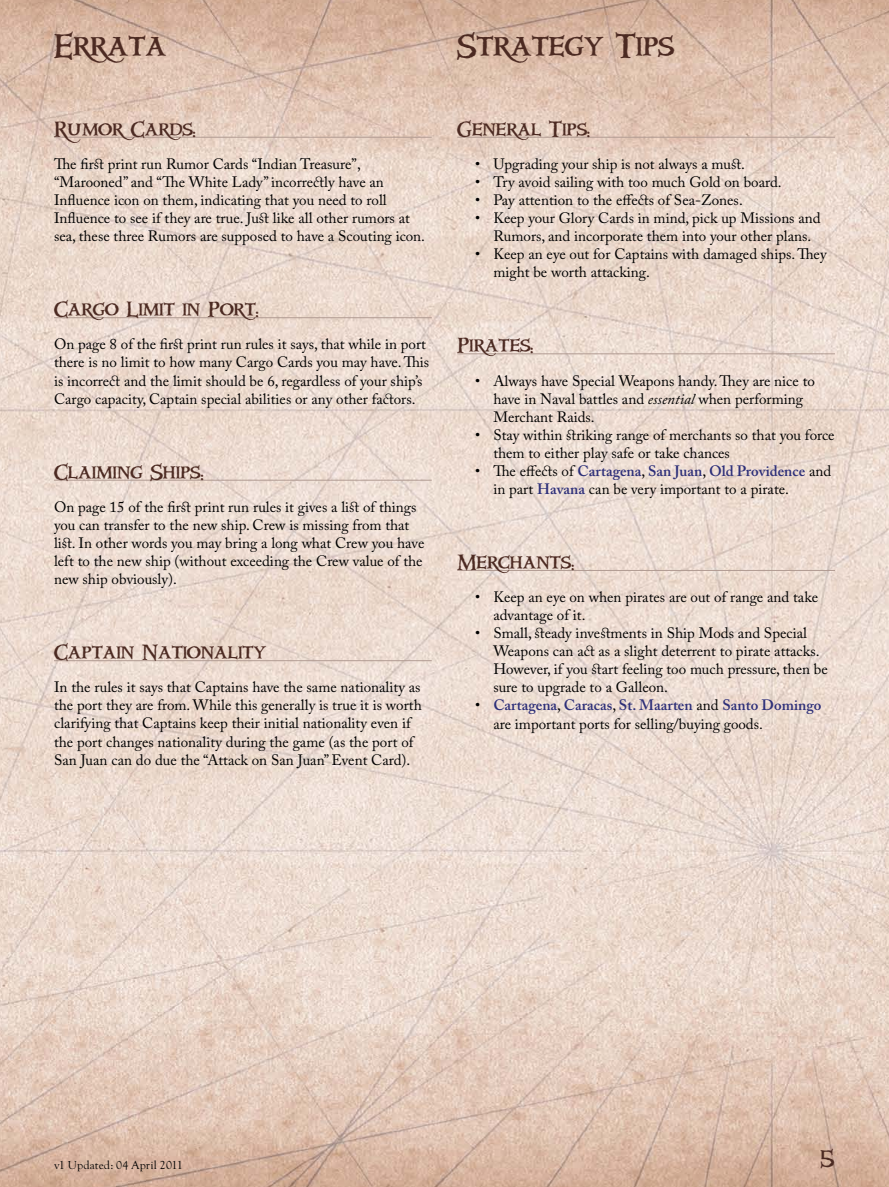
<style>
.page{position:relative;width:889px;height:1187px;background:#fff}
.page>*{position:absolute;margin:0;border:0;box-sizing:border-box;transform-origin:0 0}
.t1{font:30px "Windlass";color:#4c2a22}
.t2{font:21px "Windlass";color:#4c2a22}
.t3{font:19.5px "Windlass";color:#4c2a22}
.t4{font:15px/18px "Adobe Caslon Pro";color:#000}
.t5{font:12px "Goudy Old Sty T";letter-spacing:.015em;color:#000}
.s1{font-style:italic}
.s2{font-weight:600;color:#2d2f79}
</style>
<div class="page">
<img style="left:0;top:0;width:889px;height:1186px">
<hr style="left:54px;top:137px;width:378px;height:1px;background:#b19b92">
<hr style="left:54px;top:317px;width:378px;height:1px;background:#b19b92">
<hr style="left:54px;top:480px;width:378px;height:1px;background:#b19b92">
<hr style="left:54px;top:660px;width:378px;height:1px;background:#b19b92">
<hr style="left:457px;top:137px;width:378px;height:1px;background:#b19b92">
<hr style="left:457px;top:353px;width:378px;height:1px;background:#b19b92">
<hr style="left:457px;top:570px;width:378px;height:1px;background:#b19b92">
<h1 class="t1" style="left:54px;top:25px;width:114px">Errata</h1>
<h3 class="t3" style="left:54px;top:115px;width:144px">RumorCards:</h3>
<p class="t4" style="left:54px;top:155px;width:372px">The first print run Rumor Cards “Indian Treasure”, “Marooned” and “The White Lady” incorrectly have an Influence icon on them, indicating that you need to roll Influence to see if they are true. Just like all other rumors at sea, these three Rumors are supposed to have a Scouting icon.</p>
<h3 class="t3" style="left:54px;top:296px;width:206px">Cargo Limit in Port:</h3>
<p class="t4" style="left:54px;top:335px;width:377px">On page 8 of the first print run rules it says, that while in port there is no limit to how many Cargo Cards you may have. This is incorrect and the limit should be 6, regardless of your ship’s Cargo capacity, Captain special abilities or any other factors.</p>
<h3 class="t3" style="left:54px;top:458px;width:151px">Claiming Ships:</h3>
<p class="t4" style="left:54px;top:497px;width:372px">On page 15 of the first print run rules it gives a list of things you can transfer to the new ship. Crew is missing from that list. In other words you may bring a long what Crew you have left to the new ship (without exceeding the Crew value of the new ship obviously).</p>
<h3 class="t3" style="left:54px;top:639px;width:214px">Captain Nationality</h3>
<p class="t4" style="left:54px;top:678px;width:369px">In the rules it says that Captains have the same nationality as the port they are from. While this generally is true it is worth clarifying that Captains keep their initial nationality even if the port changes nationality during the game (as the port of San Juan can do due the “Attack on San Juan” Event Card).</p>
<h1 class="t1" style="left:457px;top:25px;width:218px">Strategy Tips</h1>
<h3 class="t3" style="left:457px;top:115px;width:135px">General Tips:</h3>
<p class="t4" style="left:475px;top:155px;width:271px">• Upgrading your ship is not always a must.</p>
<p class="t4" style="left:475px;top:173px;width:308px">• Try avoid sailing with too much Gold on board.</p>
<p class="t4" style="left:475px;top:191px;width:269px">• Pay attention to the effects of Sea-Zones.</p>
<p class="t4" style="left:475px;top:209px;width:347px;text-align:center">• Keep your Glory Cards in mind, pick up Missions and<br>Rumors, and incorporate them into your other plans.</p>
<p class="t4" style="left:493px;top:245px;width:335px;text-indent:-18px">• Keep an eye out for Captains with damaged ships. They might be worth attacking.</p>
<h3 class="t3" style="left:457px;top:332px;width:78px">Pirates:</h3>
<p class="t4" style="left:493px;top:371px;width:323px;text-indent:-18px">• Always have Special Weapons handy. They are nice to have in Naval battles and <span class="s1">essential</span> when performing<br>Merchant Raids.</p>
<p class="t4" style="left:493px;top:425px;width:343px;text-indent:-18px">• Stay within striking range of merchants so that you force them to either play safe or take chances</p>
<p class="t4" style="left:493px;top:461px;width:339px;text-indent:-18px">• The effects of <span class="s2">Cartagena</span>, <span class="s2">San Juan</span>, <span class="s2">Old Providence</span> and in part <span class="s2">Havana</span> can be very important to a pirate.</p>
<h3 class="t3" style="left:457px;top:548px;width:119px">Merchants:</h3>
<p class="t4" style="left:493px;top:588px;width:326px;text-indent:-18px">• Keep an eye on when pirates are out of range and take advantage of it.</p>
<p class="t4" style="left:493px;top:624px;width:336px;text-indent:-18px">• Small, steady investments in Ship Mods and Special Weapons can act as a slight deterrent to pirate attacks.<br>However, if you start feeling too much pressure, then be sure to upgrade to a Galleon.</p>
<p class="t4" style="left:493px;top:696px;width:329px;text-indent:-18px">• <span class="s2">Cartagena</span>, <span class="s2">Caracas</span>, <span class="s2">St. Maarten</span> and <span class="s2">Santo Domingo </span>are important ports for selling/buying goods.</p>
<p class="t5" style="left:54px;top:1158px;width:130px">v1 Updated: 04 April 2011</p>
<h2 class="t2" style="left:821px;top:1144px;width:15px">5</h2>
</div>
